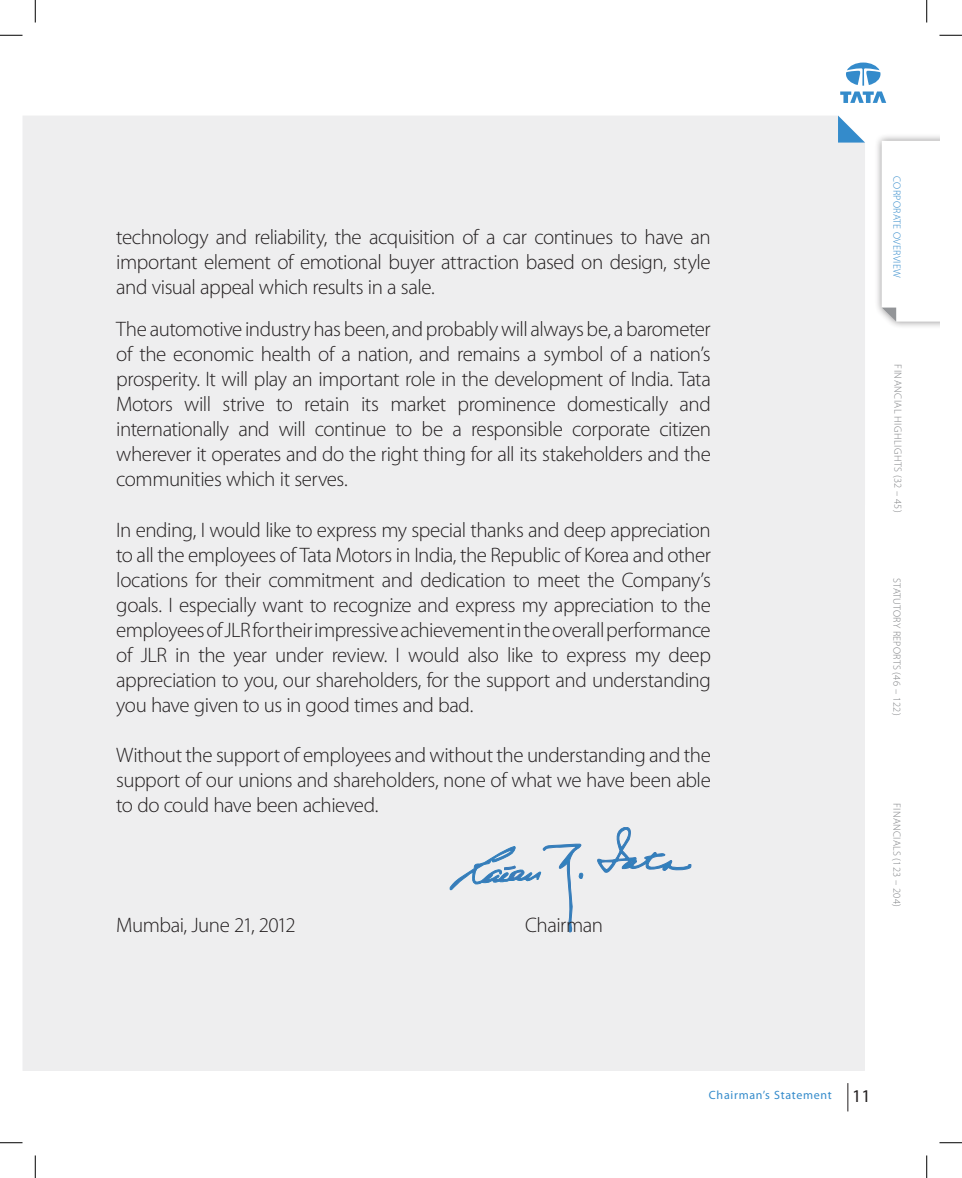
<style>
.page{position:relative;width:962px;height:1178px;background:#fff}
.page>*{position:absolute;margin:0;border:0;box-sizing:border-box;transform-origin:0 0}
.t1{font:300 21px/25px "Myriad Pro";letter-spacing:-.025em;color:#231f20;text-align:justify}
.Body{font:12px "Myriad Pro";letter-spacing:.06em;color:#348bcb}
.t2{font:300 10.5px "Myriad Pro";letter-spacing:.02em;color:#808285}
.t3{font:300 10.5px "Myriad Pro";letter-spacing:.04em;color:#808285}
.t4{font:300 10.5px "Myriad Pro";letter-spacing:.02em;color:#348bcb}
.s1{font-size:18px;color:#231f20}
</style>
<div class="page">
<div style="left:23px;top:116px;width:842px;height:954px;background:#eeeeef"></div>
<svg style="left:838px;top:116px;width:27px;height:27px"></svg>
<svg style="left:450px;top:843px;width:133px;height:89px"></svg>
<svg style="left:597px;top:827px;width:94px;height:45px"></svg>
<div style="left:874px;top:133px;width:65px;height:196px;background:#231f20;opacity:.5"></div>
<svg style="left:881px;top:141px;width:58px;height:180px"></svg>
<svg style="left:840px;top:63px;width:46px;height:40px"></svg>
<svg style="left:847px;top:1083px;width:1px;height:28px"></svg>
<svg style="left:0;top:35px;width:22px;height:1px"></svg>
<svg style="left:939px;top:35px;width:23px;height:1px"></svg>
<svg style="left:0;top:1142px;width:22px;height:1px"></svg>
<svg style="left:939px;top:1142px;width:23px;height:1px"></svg>
<svg style="left:35px;top:0;width:1px;height:22px"></svg>
<svg style="left:35px;top:1155px;width:1px;height:23px"></svg>
<svg style="left:926px;top:0;width:1px;height:22px"></svg>
<svg style="left:926px;top:1155px;width:1px;height:23px"></svg>
<p class="t1" style="left:116px;top:224px;width:596px">technology and reliability, the acquisition of a car continues to have an important element of emotional buyer attraction based on design, style and visual appeal which results in a sale.</p>
<p class="t1" style="left:116px;top:316px;width:596px">The automotive industry has been, and probably will always be, a barometer of the economic health of a nation, and remains a symbol of a nation’s prosperity. It will play an important role in the development of India. Tata Motors will strive to retain its market prominence domestically and internationally and will continue to be a responsible corporate citizen wherever it operates and do the right thing for all its stakeholders and the communities which it serves.</p>
<p class="t1" style="left:116px;top:517px;width:596px">In ending, I would like to express my special thanks and deep appreciation to all the employees of Tata Motors in India, the Republic of Korea and other locations for their commitment and dedication to meet the Company’s goals. I especially want to recognize and express my appreciation to the employees of JLR for their impressive achievement in the overall performance of JLR in the year under review. I would also like to express my deep appreciation to you, our shareholders, for the support and understanding you have given to us in good times and bad.</p>
<p class="t1" style="left:116px;top:742px;width:596px">Without the support of employees and without the understanding and the support of our unions and shareholders, none of what we have been able to do could have been achieved.</p>
<p class="t1" style="left:116px;top:912px;width:181px">Mumbai, June 21, 2012</p>
<p class="t1" style="left:525px;top:912px;width:79px">Chairman</p>
<p class="t4" style="left:903px;top:176px;width:102px;rotate:90deg">CORPORATE OVERVIEW</p>
<p class="t3" style="left:904px;top:364px;width:149px;rotate:90deg">FINANCIAL HIGHLIGHTS (32 – 45)</p>
<p class="t2" style="left:903px;top:578px;width:138px;rotate:90deg">STATUTORY REPORTS (46 – 122)</p>
<p class="t2" style="left:903px;top:803px;width:105px;rotate:90deg">FINANCIALS (123 – 204)</p>
<p class="Body" style="left:709px;top:1087px;width:163px">Chairman’s Statement <span class="s1">11</span></p>
</div>
